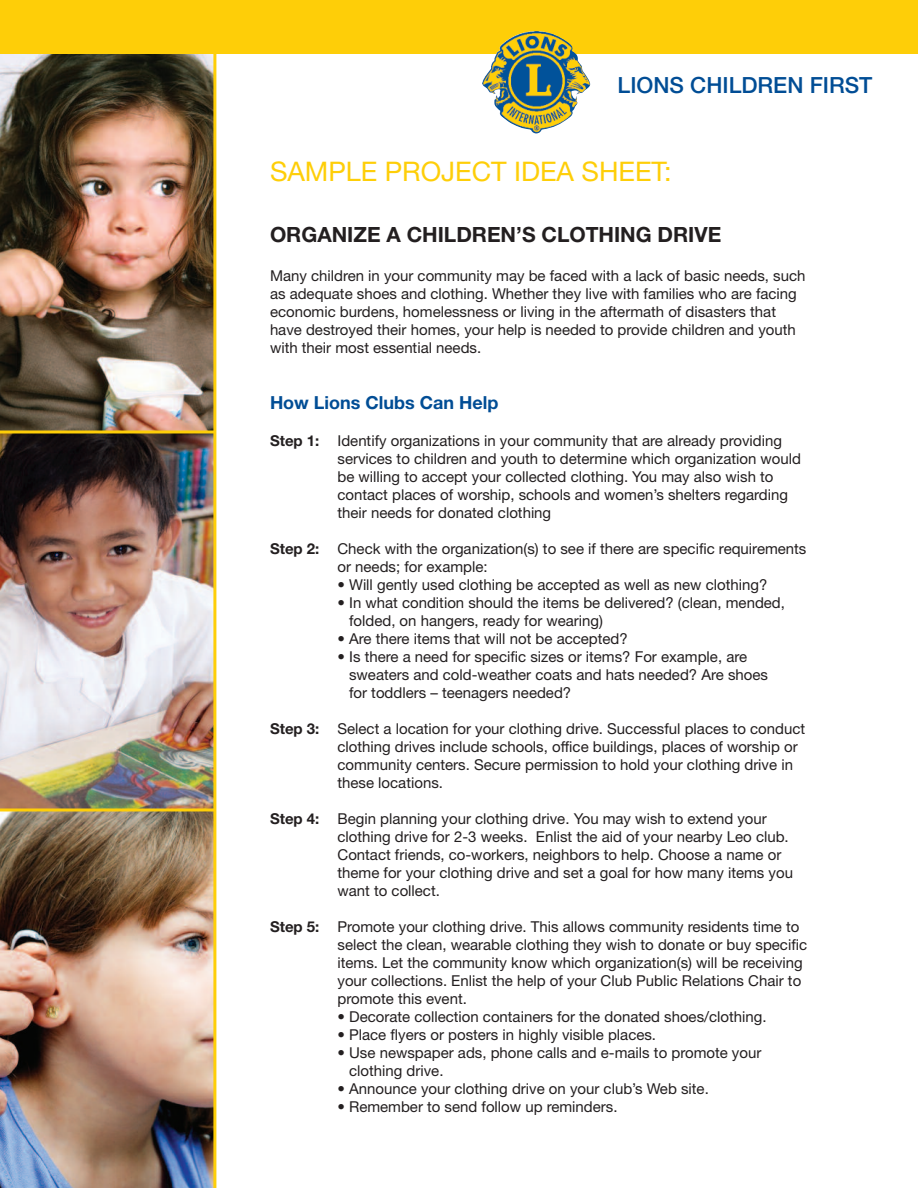
<style>
.page{position:relative;width:918px;height:1188px;background:#fff}
.page>*{position:absolute;margin:0;border:0;box-sizing:border-box;transform-origin:0 0}
.t1{font:27px "Helvetica Neue";color:#fece08}
.t2{font:500 22.35px "Helvetica Neue";color:#014d95}
.t3{font:700 21px "Helvetica Neue";color:#231f20}
.t4{font:700 18px "Helvetica Neue";color:#014d95}
.t5{font:15px/18px "Helvetica Neue";color:#231f20}
.s1{font-weight:700}
</style>
<div class="page">
<img style="left:0;top:812px;width:213px;height:376px">
<img style="left:0;top:434px;width:213px;height:374px">
<img style="left:0;top:54px;width:213px;height:376px">
<div style="left:0;top:0;width:918px;height:54px;background:#fece08"></div>
<img style="left:482px;top:31px;width:108px;height:102px">
<svg style="left:0;top:430px;width:213px;height:4px"></svg>
<svg style="left:0;top:808px;width:213px;height:4px"></svg>
<hr style="left:213px;top:44px;width:3px;height:1144px;background:#fece08">
<h2 class="t2" style="left:618px;top:77px;width:256px">LIONS CHILDREN FIRST</h2>
<h1 class="t1" style="left:270px;top:162px;width:403px">SAMPLE PROJECT IDEA SHEET:</h1>
<h3 class="t3" style="left:270px;top:227px;width:453px">ORGANIZE A CHILDREN’S CLOTHING DRIVE</h3>
<p class="t5" style="left:270px;top:268px;width:537px">Many children in your community may be faced with a lack of basic needs, such as adequate shoes and clothing. Whether they live with families who are facing economic burdens, homelessness or living in the aftermath of disasters that have destroyed their homes, your help is needed to provide children and youth with their most essential needs.</p>
<p class="t4" style="left:270px;top:396px;width:230px">How Lions Clubs Can Help</p>
<p class="t5" style="left:338px;top:433px;width:465px;text-indent:-68px"><span class="s1">Step 1:</span> Identify organizations in your community that are already providing services to children and youth to determine which organization would be willing to accept your collected clothing. You may also wish to contact places of worship, schools and women’s shelters regarding their needs for donated clothing</p>
<p class="t5" style="left:338px;top:541px;width:470px;text-indent:-68px"><span class="s1">Step 2:</span> Check with the organization(s) to see if there are specific requirements or needs; for example:</p>
<p class="t5" style="left:338px;top:577px;width:431px">• Will gently used clothing be accepted as well as new clothing?</p>
<p class="t5" style="left:349px;top:595px;width:437px;text-indent:-12px">• In what condition should the items be delivered? (clean, mended, folded, on hangers, ready for wearing)</p>
<p class="t5" style="left:338px;top:631px;width:292px">• Are there items that will not be accepted?</p>
<p class="t5" style="left:349px;top:649px;width:420px;text-indent:-12px">• Is there a need for specific sizes or items? For example, are sweaters and cold-weather coats and hats needed? Are shoes for toddlers – teenagers needed?</p>
<p class="t5" style="left:338px;top:721px;width:469px;text-indent:-68px"><span class="s1">Step 3:</span> Select a location for your clothing drive. Successful places to conduct clothing drives include schools, office buildings, places of worship or community centers. Secure permission to hold your clothing drive in these locations.</p>
<p class="t5" style="left:338px;top:811px;width:457px;text-indent:-68px"><span class="s1">Step 4:</span> Begin planning your clothing drive. You may wish to extend your clothing drive for 2-3 weeks. Enlist the aid of your nearby Leo club.<br>Contact friends, co-workers, neighbors to help. Choose a name or theme for your clothing drive and set a goal for how many items you want to collect.</p>
<p class="t5" style="left:338px;top:919px;width:471px;text-indent:-68px"><span class="s1">Step 5:</span> Promote your clothing drive. This allows community residents time to select the clean, wearable clothing they wish to donate or buy specific items. Let the community know which organization(s) will be receiving your collections. Enlist the help of your Club Public Relations Chair to promote this event.</p>
<p class="t5" style="left:338px;top:1009px;width:431px">• Decorate collection containers for the donated shoes/clothing.</p>
<p class="t5" style="left:338px;top:1027px;width:320px">• Place flyers or posters in highly visible places.</p>
<p class="t5" style="left:349px;top:1045px;width:414px;text-indent:-12px">• Use newspaper ads, phone calls and e-mails to promote your clothing drive.</p>
<p class="t5" style="left:338px;top:1081px;width:373px">• Announce your clothing drive on your club’s Web site.</p>
<p class="t5" style="left:338px;top:1099px;width:282px">• Remember to send follow up reminders.</p>
</div>
